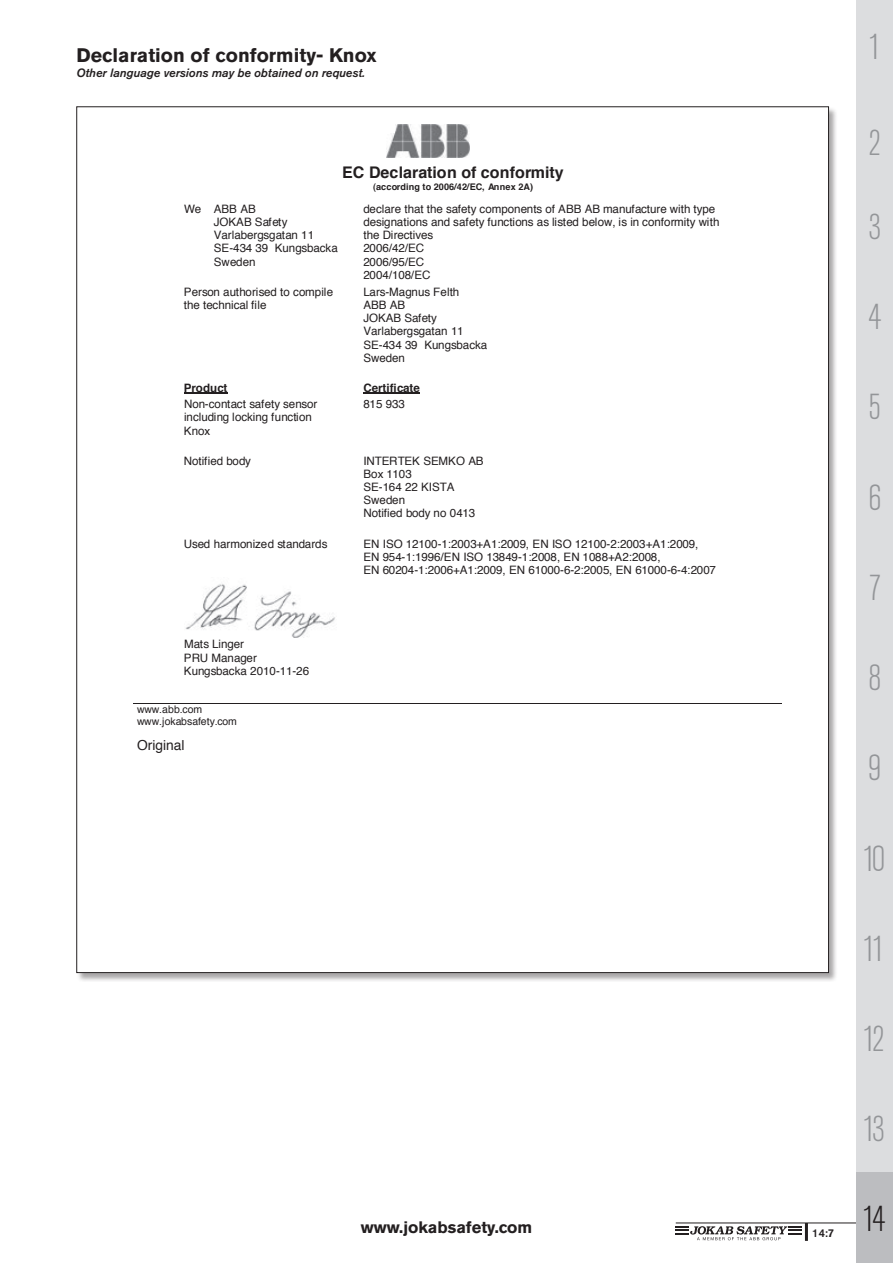
<style>
.page{position:relative;width:893px;height:1263px;background:#fff}
.page>*{position:absolute;margin:0;border:0;box-sizing:border-box;transform-origin:0 0}
.t1{font:300 condensed 36px "Akzidenz Grotesk BE";letter-spacing:-.09em;color:#939598}
.t2{font:300 condensed 36px "Akzidenz Grotesk BE";color:#231f20}
.Test{font:700 19.5px "Akzidenz Grotesk Pro";color:#231f20}
.t3{font:700 16.5px "Akzidenz Grotesk BE";color:#231f20}
.t4{font:700 16.05px "Helvetica";color:#231f20}
.t5{font:13.8px "Helvetica";color:#231f20}
.t6{font:italic 500 12px "Akzidenz Grotesk BE";color:#231f20}
.t7{font:11.55px/13.2px "Helvetica";color:#231f20}
.t8{font:700 11.55px "Helvetica";color:#231f20}
.t9{font:500 11.25px "Akzidenz Grotesk BE";color:#231f20}
.t10{font:10.5px/12px "Helvetica";color:#231f20}
.t11{font:700 9.15px "Helvetica";letter-spacing:.025em;color:#231f20}
</style>
<div class="page">
<hr style="left:676px;top:1222px;width:217px;height:1px;background:#231f20">
<hr style="left:805px;top:1223px;width:3px;height:18px;background:#231f20">
<svg style="left:676px;top:1226px;width:126px;height:14px"></svg>
<div style="left:857px;top:0;width:36px;height:90px;background:#dcdddf"></div>
<div style="left:857px;top:90px;width:36px;height:90px;background:#dcdddf"></div>
<div style="left:857px;top:180px;width:36px;height:91px;background:#dcdddf"></div>
<div style="left:857px;top:271px;width:36px;height:90px;background:#dcdddf"></div>
<div style="left:857px;top:361px;width:36px;height:90px;background:#dcdddf"></div>
<div style="left:857px;top:451px;width:36px;height:90px;background:#dcdddf"></div>
<div style="left:857px;top:541px;width:36px;height:90px;background:#dcdddf"></div>
<div style="left:857px;top:631px;width:36px;height:91px;background:#dcdddf"></div>
<div style="left:857px;top:722px;width:36px;height:90px;background:#dcdddf"></div>
<div style="left:857px;top:812px;width:36px;height:90px;background:#dcdddf"></div>
<div style="left:857px;top:902px;width:36px;height:90px;background:#dcdddf"></div>
<div style="left:857px;top:1082px;width:36px;height:91px;background:#dcdddf"></div>
<div style="left:857px;top:1173px;width:36px;height:90px;background:#bcbdc0"></div>
<div style="left:857px;top:992px;width:36px;height:90px;background:#dcdddf"></div>
<div style="left:76px;top:106px;width:761px;height:875px;background:#231f20;opacity:.4"></div>
<div style="left:77px;top:107px;width:751px;height:865px;background:#fff"></div>
<img style="left:387px;top:124px;width:83px;height:33px">
<hr style="left:184px;top:393px;width:43px;height:1px;background:#231f20">
<hr style="left:363px;top:393px;width:57px;height:1px;background:#231f20">
<img style="left:185px;top:584px;width:150px;height:54px">
<hr style="left:133px;top:703px;width:648px;height:1px;background:#231f20">
<p class="Test" style="left:76px;top:43px;width:302px">Declaration of conformity- Knox</p>
<p class="t6" style="left:76px;top:65px;width:290px">Other language versions may be obtained on request.</p>
<p class="t4" style="left:342px;top:159px;width:223px">EC Declaration of conformity</p>
<p class="t11" style="left:373px;top:179px;width:161px">(according to 2006/42/EC, Annex 2A)</p>
<p class="t7" style="left:214px;top:202px;width:126px;text-indent:-30px">We ABB AB<br>JOKAB Safety<br>Varlabergsgatan 11<br>SE-434 39 Kungsbacka<br>Sweden</p>
<p class="t7" style="left:363px;top:202px;width:357px">declare that the safety components of ABB AB manufacture with type designations and safety functions as listed below, is in conformity with the Directives<br>2006/42/EC<br>2006/95/EC<br>2004/108/EC</p>
<p class="t7" style="left:184px;top:285px;width:151px">Person authorised to compile the technical file</p>
<p class="t7" style="left:363px;top:285px;width:125px">Lars-Magnus Felth<br>ABB AB<br>JOKAB Safety<br>Varlabergsgatan 11<br>SE-434 39 Kungsbacka<br>Sweden</p>
<p class="t8" style="left:184px;top:379px;width:45px">Product</p>
<p class="t8" style="left:363px;top:379px;width:58px">Certificate</p>
<p class="t7" style="left:184px;top:398px;width:135px">Non-contact safety sensor including locking function<br>Knox</p>
<p class="t7" style="left:363px;top:398px;width:43px">815 933</p>
<p class="t7" style="left:184px;top:454px;width:69px">Notified body</p>
<p class="t7" style="left:363px;top:454px;width:122px">INTERTEK SEMKO AB<br>Box 1103<br>SE-164 22 KISTA<br>Sweden<br>Notified body no 0413</p>
<p class="t7" style="left:184px;top:537px;width:145px">Used harmonized standards</p>
<p class="t7" style="left:363px;top:537px;width:354px">EN ISO 12100-1:2003+A1:2009, EN ISO 12100-2:2003+A1:2009,<br>EN 954-1:1996/EN ISO 13849-1:2008, EN 1088+A2:2008,<br>EN 60204-1:2006+A1:2009, EN 61000-6-2:2005, EN 61000-6-4:2007</p>
<p class="t7" style="left:184px;top:638px;width:127px">Mats Linger<br>PRU Manager<br>Kungsbacka 2010-11-26</p>
<p class="t10" style="left:137px;top:704px;width:101px">www.abb.com www.jokabsafety.com</p>
<p class="t5" style="left:137px;top:734px;width:49px">Original</p>
<h3 class="t3" style="left:361px;top:1217px;width:173px">www.jokabsafety.com</h3>
<p class="t9" style="left:812px;top:1226px;width:24px">14:7</p>
<p class="t1" style="left:868px;top:27px;width:14px">1</p>
<p class="t1" style="left:868px;top:124px;width:14px">2</p>
<p class="t1" style="left:868px;top:207px;width:14px">3</p>
<p class="t1" style="left:868px;top:298px;width:14px">4</p>
<p class="t1" style="left:868px;top:388px;width:14px">5</p>
<p class="t1" style="left:868px;top:478px;width:14px">6</p>
<p class="t1" style="left:868px;top:568px;width:14px">7</p>
<p class="t1" style="left:868px;top:658px;width:14px">8</p>
<p class="t1" style="left:868px;top:749px;width:14px">9</p>
<p class="t1" style="left:863px;top:839px;width:24px">10</p>
<p class="t1" style="left:863px;top:929px;width:24px">11</p>
<p class="t1" style="left:863px;top:1019px;width:24px">12</p>
<p class="t1" style="left:863px;top:1109px;width:24px">13</p>
<p class="t2" style="left:862px;top:1200px;width:24px">14</p>
</div>
